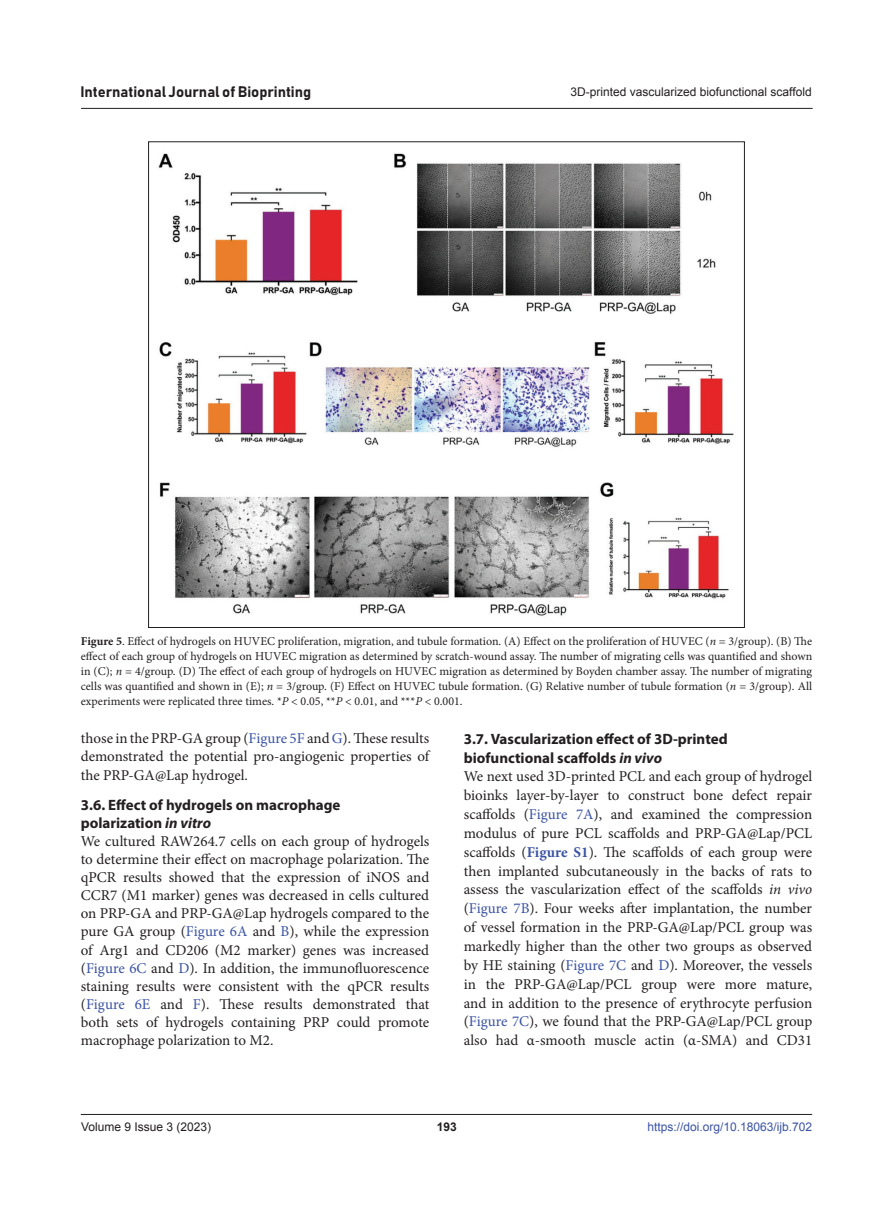
<style>
.page{position:relative;width:893px;height:1212px;background:#fff}
.page>*{position:absolute;margin:0;border:0;box-sizing:border-box;transform-origin:0 0}
.body_text_first{font:15px/18.9px "Minion Pro";color:#231f20;text-align:justify}
.body_text{font:15px/18.1px "Minion Pro";color:#231f20;text-align:justify}
.Head2{font:700 15px/18.1px "Myriad Pro";color:#231f20}
.t1{font:15px "Bahnschrift";color:#231f20}
.figLends{font:12px/15px "Minion Pro";color:#231f20;text-align:justify}
.t2{font:12px "Arial";color:#231f20}
.t3{font:12px "Arial";color:#3a53a3}
.t4{font:700 12px "Arial";color:#231f20}
.s1{font-weight:700}
.s2{font-style:italic}
.s3{color:#3a53a3}
.s4{font-weight:700;color:#3a53a3}
</style>
<div class="page">
<hr style="left:81px;top:1114px;width:731px;height:1px;background:#231f20">
<hr style="left:81px;top:108px;width:732px;height:1px;background:#231f20">
<img style="left:158px;top:153px;width:576px;height:463px">
<p class="t1" style="left:80px;top:83px;width:232px">International Journal of Bioprinting</p>
<p class="t2" style="left:570px;top:84px;width:243px">3D-printed vascularized biofunctional scaffold</p>
<p class="figLends" style="left:81px;top:634px;width:733px"><span class="s1">Figure 5</span>. Effect of hydrogels on HUVEC proliferation, migration, and tubule formation. (A) Effect on the proliferation of HUVEC (<span class="s2">n</span> = 3/group). (B) The effect of each group of hydrogels on HUVEC migration as determined by scratch-wound assay. The number of migrating cells was quantified and shown in (C); <span class="s2">n</span> = 4/group. (D) The effect of each group of hydrogels on HUVEC migration as determined by Boyden chamber assay. The number of migrating cells was quantified and shown in (E); <span class="s2">n</span> = 3/group. (F) Effect on HUVEC tubule formation. (G) Relative number of tubule formation (<span class="s2">n</span> = 3/group). All experiments were replicated three times. *<span class="s2">P</span> &lt; 0.05, **<span class="s2">P</span> &lt; 0.01, and ***<span class="s2">P</span> &lt; 0.001.</p>
<p class="body_text" style="left:81px;top:729px;width:350px">those in the PRP-GA group (<span class="s3">Figure 5F</span> and <span class="s3">G</span>). These results demonstrated the potential pro-angiogenic properties of the PRP-GA@Lap hydrogel.</p>
<p class="Head2" style="left:81px;top:795px;width:261px">3.6. Effect of hydrogels on macrophage polarization <span class="s2">in vitro</span></p>
<p class="body_text_first" style="left:81px;top:832px;width:350px;line-height:18.1px">We cultured RAW264.7 cells on each group of hydrogels to determine their effect on macrophage polarization. The qPCR results showed that the expression of iNOS and CCR7 (M1 marker) genes was decreased in cells cultured on PRP-GA and PRP-GA@Lap hydrogels compared to the pure GA group (<span class="s3">Figure 6A</span> and <span class="s3">B</span>), while the expression of Arg1 and CD206 (M2 marker) genes was increased (<span class="s3">Figure 6C</span> and <span class="s3">D</span>). In addition, the immunofluorescence staining results were consistent with the qPCR results (<span class="s3">Figure 6E</span> and <span class="s3">F</span>). These results demonstrated that both sets of hydrogels containing PRP could promote macrophage polarization to M2.</p>
<p class="Head2" style="left:464px;top:729px;width:265px;line-height:18.9px">3.7. Vascularization effect of 3D-printed biofunctional scaffolds <span class="s2">in vivo</span></p>
<p class="body_text_first" style="left:464px;top:767px;width:350px">We next used 3D-printed PCL and each group of hydrogel bioinks layer-by-layer to construct bone defect repair scaffolds (<span class="s3">Figure 7A</span>), and examined the compression modulus of pure PCL scaffolds and PRP-GA@Lap/PCL scaffolds (<span class="s4">Figure S1</span>). The scaffolds of each group were then implanted subcutaneously in the backs of rats to assess the vascularization effect of the scaffolds <span class="s2">in vivo </span>(<span class="s3">Figure 7B</span>). Four weeks after implantation, the number of vessel formation in the PRP-GA@Lap/PCL group was markedly higher than the other two groups as observed by HE staining (<span class="s3">Figure 7C</span> and <span class="s3">D</span>). Moreover, the vessels in the PRP-GA@Lap/PCL group were more mature, and in addition to the presence of erythrocyte perfusion (<span class="s3">Figure 7C</span>), we found that the PRP-GA@Lap/PCL group also had α-smooth muscle actin (α-SMA) and CD31</p>
<p class="t2" style="left:81px;top:1119px;width:132px">Volume 9 Issue 3 (2023)</p>
<p class="t4" style="left:437px;top:1119px;width:22px">193</p>
<p class="t3" style="left:647px;top:1119px;width:166px">https://doi.org/10.18063/ijb.702</p>
</div>
